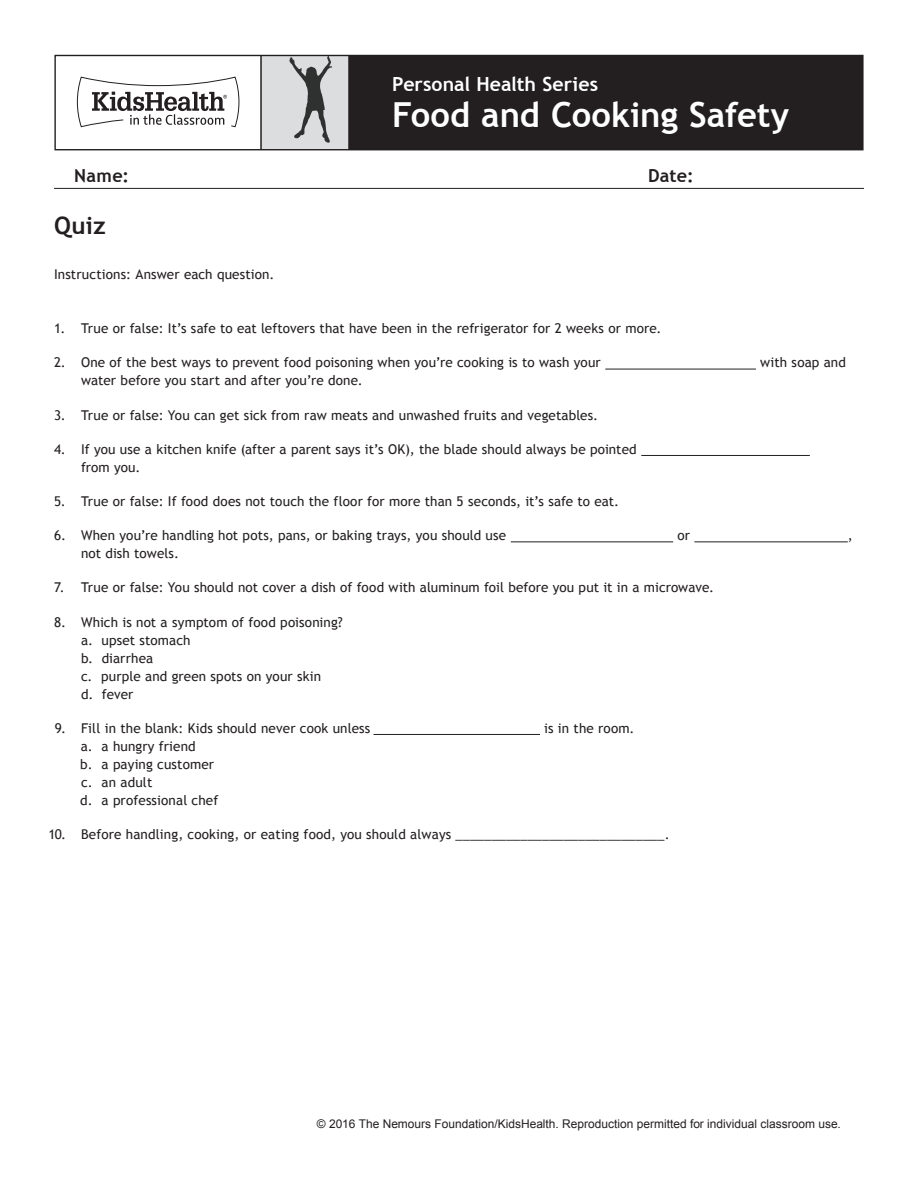
<style>
.page{position:relative;width:918px;height:1188px;background:#fff}
.page>*{position:absolute;margin:0;border:0;box-sizing:border-box;transform-origin:0 0}
.Handout_Header{font:700 34.5px "Trebuchet MS";color:#fff}
.Handout_Title{font:700 24px "Trebuchet MS";color:#231f20}
.Handout_Header-2{font:700 19.5px "Trebuchet MS";color:#fff}
.Article_List{font:700 18px "Trebuchet MS";letter-spacing:.015em;color:#231f20}
.Basic_Numbered_List{font:13.5px/18px "Trebuchet MS";letter-spacing:.01em;color:#231f20}
.t1{font:12px "Arial";color:#231f20}
</style>
<div class="page">
<div style="left:261px;top:55px;width:88px;height:95px;background:#dcdddf"></div>
<div style="left:349px;top:55px;width:513px;height:95px;background:#231f20"></div>
<svg style="left:76px;top:76px;width:164px;height:52px"></svg>
<hr style="left:348px;top:55px;width:2px;height:95px;background:#231f20">
<hr style="left:260px;top:55px;width:2px;height:95px;background:#231f20">
<div style="left:54px;top:55px;width:810px;height:95px;border:1px solid #231f20"></div>
<svg style="left:289px;top:56px;width:44px;height:87px"></svg>
<hr style="left:54px;top:188px;width:810px;height:1px;background:#231f20">
<hr style="left:605px;top:369px;width:151px;height:1px;background:#231f20">
<hr style="left:641px;top:455px;width:169px;height:1px;background:#231f20">
<hr style="left:511px;top:541px;width:162px;height:1px;background:#231f20">
<hr style="left:694px;top:541px;width:154px;height:1px;background:#231f20">
<hr style="left:374px;top:734px;width:166px;height:1px;background:#231f20">
<p class="Handout_Header-2" style="left:392px;top:71px;width:207px">Personal Health Series</p>
<p class="Handout_Header" style="left:392px;top:93px;width:399px">Food and Cooking Safety</p>
<p class="Article_List" style="left:74px;top:164px;width:56px">Name:</p>
<p class="Article_List" style="left:648px;top:164px;width:47px">Date:</p>
<p class="Handout_Title" style="left:54px;top:210px;width:53px">Quiz</p>
<p class="Basic_Numbered_List" style="left:54px;top:266px;width:222px">Instructions: Answer each question.</p>
<p class="Basic_Numbered_List" style="left:54px;top:320px;width:609px">1. True or false: It’s safe to eat leftovers that have been in the refrigerator for 2 weeks or more.</p>
<p class="Basic_Numbered_List" style="left:54px;top:354px;width:548px">2. One of the best ways to prevent food poisoning when you’re cooking is to wash your</p>
<p class="Basic_Numbered_List" style="left:760px;top:354px;width:87px">with soap and</p>
<p class="Basic_Numbered_List" style="left:81px;top:372px;width:283px">water before you start and after you’re done.</p>
<p class="Basic_Numbered_List" style="left:54px;top:406px;width:546px">3. True or false: You can get sick from raw meats and unwashed fruits and vegetables.</p>
<p class="Basic_Numbered_List" style="left:81px;top:440px;width:557px;text-indent:-27px">4. If you use a kitchen knife (after a parent says it’s OK), the blade should always be pointed from you.</p>
<p class="Basic_Numbered_List" style="left:54px;top:492px;width:567px">5. True or false: If food does not touch the floor for more than 5 seconds, it’s safe to eat.</p>
<p class="Basic_Numbered_List" style="left:54px;top:527px;width:454px">6. When you’re handling hot pots, pans, or baking trays, you should use</p>
<p class="Basic_Numbered_List" style="left:677px;top:527px;width:14px">or</p>
<p class="Basic_Numbered_List" style="left:848px;top:527px;width:6px">,</p>
<p class="Basic_Numbered_List" style="left:81px;top:545px;width:100px">not dish towels.</p>
<p class="Basic_Numbered_List" style="left:54px;top:579px;width:661px">7. True or false: You should not cover a dish of food with aluminum foil before you put it in a microwave.</p>
<p class="Basic_Numbered_List" style="left:81px;top:613px;width:263px;text-indent:-27px">8. Which is not a symptom of food poisoning? a. upset stomach<br>b. diarrhea<br>c. purple and green spots on your skin<br>d. fever</p>
<p class="Basic_Numbered_List" style="left:55px;top:719px;width:317px">9. Fill in the blank: Kids should never cook unless</p>
<p class="Basic_Numbered_List" style="left:544px;top:719px;width:92px">is in the room.</p>
<p class="Basic_Numbered_List" style="left:80px;top:737px;width:140px">a. a hungry friend<br>b. a paying customer c. an adult<br>d. a professional chef</p>
<p class="Basic_Numbered_List" style="left:49px;top:825px;width:623px">10. Before handling, cooking, or eating food, you should always _____________________________.</p>
<p class="t1" style="left:317px;top:1116px;width:526px">© 2016 The Nemours Foundation/KidsHealth. Reproduction permitted for individual classroom use.</p>
</div>
